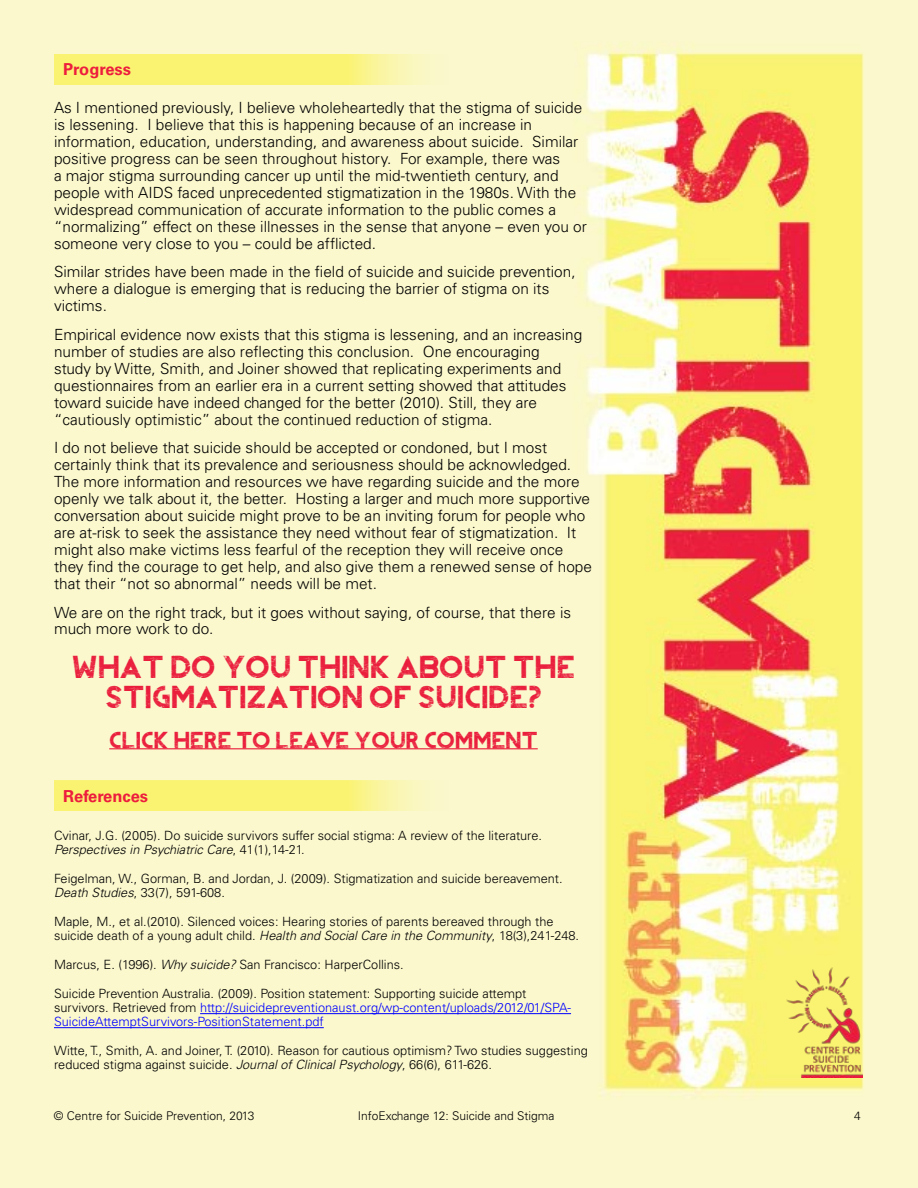
<style>
.page{position:relative;width:918px;height:1188px;background:#fff}
.page>*{position:absolute;margin:0;border:0;box-sizing:border-box;transform-origin:0 0}
.t1{font:30px/30px "REVOLUTIONII";letter-spacing:.01em;color:#ea1d3c}
.t2{font:22.5px "REVOLUTIONII";letter-spacing:.01em;color:#ea1d3c}
.t3{font:700 16.5px "Univers";color:#ed1d3d}
.t4{font:300 15.3px/17px "Univers";color:#000}
.t5{font:300 12.75px/14.1px "Univers";color:#000}
.t6{font:300 12.75px/14.1px "Univers";color:#00f}
.t7{font:300 12px "Univers";color:#000}
.s1{font-style:italic}
.s2{color:#000}
</style>
<div class="page">
<img style="left:0;top:0;width:918px;height:1188px">
<img style="left:786px;top:968px;width:76px;height:110px">
<hr style="left:109px;top:748px;width:429px;height:1px;background:#ea1d3c">
<hr style="left:200px;top:1013px;width:371px;height:1px;background:#00f">
<hr style="left:54px;top:1027px;width:270px;height:1px;background:#00f">
<svg style="left:54px;top:54px;width:402px;height:31px;background:#faf381"></svg>
<svg style="left:54px;top:781px;width:402px;height:30px;background:#faf381"></svg>
<p class="t3" style="left:63px;top:60px;width:69px">Progress</p>
<p class="t4" style="left:54px;top:99px;width:534px">As I mentioned previously, I believe wholeheartedly that the stigma of suicide is lessening. I believe that this is happening because of an increase in information, education, understanding, and awareness about suicide. Similar positive progress can be seen throughout history. For example, there was<br>a major stigma surrounding cancer up until the mid-twentieth century, and people with AIDS faced unprecedented stigmatization in the 1980s. With the widespread communication of accurate information to the public comes a “normalizing” effect on these illnesses in the sense that anyone – even you or someone very close to you – could be afflicted.</p>
<p class="t4" style="left:54px;top:264px;width:523px">Similar strides have been made in the field of suicide and suicide prevention, where a dialogue is emerging that is reducing the barrier of stigma on its victims.</p>
<p class="t4" style="left:54px;top:326px;width:530px">Empirical evidence now exists that this stigma is lessening, and an increasing number of studies are also reflecting this conclusion. One encouraging<br>study by Witte, Smith, and Joiner showed that replicating experiments and questionnaires from an earlier era in a current setting showed that attitudes toward suicide have indeed changed for the better (2010). Still, they are “cautiously optimistic” about the continued reduction of stigma.</p>
<p class="t4" style="left:54px;top:440px;width:540px">I do not believe that suicide should be accepted or condoned, but I most certainly think that its prevalence and seriousness should be acknowledged.<br>The more information and resources we have regarding suicide and the more openly we talk about it, the better. Hosting a larger and much more supportive conversation about suicide might prove to be an inviting forum for people who are at-risk to seek the assistance they need without fear of stigmatization. It might also make victims less fearful of the reception they will receive once they find the courage to get help, and also give them a renewed sense of hope that their “not so abnormal” needs will be met.</p>
<p class="t4" style="left:54px;top:604px;width:519px">We are on the right track, but it goes without saying, of course, that there is much more work to do.</p>
<h1 class="t1" style="left:105px;top:647px;width:469px;text-indent:-33px">WHAT DO YOU THINK ABOUT THE<br>STIGMATI</h1>
<h1 class="t1" style="left:247px;top:677px;width:188px">ZATION OF SUICIDE</h1>
<h1 class="t1" style="left:528px;top:677px;width:15px">?</h1>
<h2 class="t2" style="left:109px;top:721px;width:364px">CLICK HERE TO LEAVE YOUR COMMEN</h2>
<h2 class="t2" style="left:522px;top:721px;width:16px">T</h2>
<p class="t3" style="left:63px;top:787px;width:87px">References</p>
<p class="t5" style="left:54px;top:829px;width:489px">Cvinar, J.G. (2005). Do suicide survivors suffer social stigma: A review of the literature.<br><span class="s1">Perspectives in Psychiatric Care</span>, 41(1),14-21.</p>
<p class="t5" style="left:54px;top:872px;width:510px">Feigelman, W., Gorman, B. and Jordan, J. (2009). Stigmatization and suicide bereavement.<br><span class="s1">Death Studies</span>, 33(7), 591-608.</p>
<p class="t5" style="left:54px;top:915px;width:527px">Maple, M., et al.(2010). Silenced voices: Hearing stories of parents bereaved through the suicide death of a young adult child. <span class="s1">Health and Social Care in the Community</span>, 18(3),241-248.</p>
<p class="t5" style="left:54px;top:958px;width:351px">Marcus, E. (1996). <span class="s1">Why suicide?</span> San Francisco: HarperCollins.</p>
<p class="t6" style="left:54px;top:987px;width:519px"><span class="s2">Suicide Prevention Australia. (2009). Position statement: Supporting suicide attempt survivors. Retrieved from</span> http://suicidepreventionaust.org/wp-content/uploads/2012/01/SPA-<br>SuicideAttemptSurvivors-PositionStatement.pdf</p>
<p class="t5" style="left:54px;top:1044px;width:535px">Witte, T., Smith, A. and Joiner, T. (2010). Reason for cautious optimism? Two studies suggesting reduced stigma against suicide. <span class="s1">Journal of Clinical Psychology</span>, 66(6), 611-626.</p>
<p class="t7" style="left:54px;top:1108px;width:202px">© Centre for Suicide Prevention, 2013</p>
<p class="t7" style="left:358px;top:1108px;width:198px">InfoExchange 12: Suicide and Stigma</p>
<p class="t7" style="left:854px;top:1108px;width:8px">4</p>
</div>
